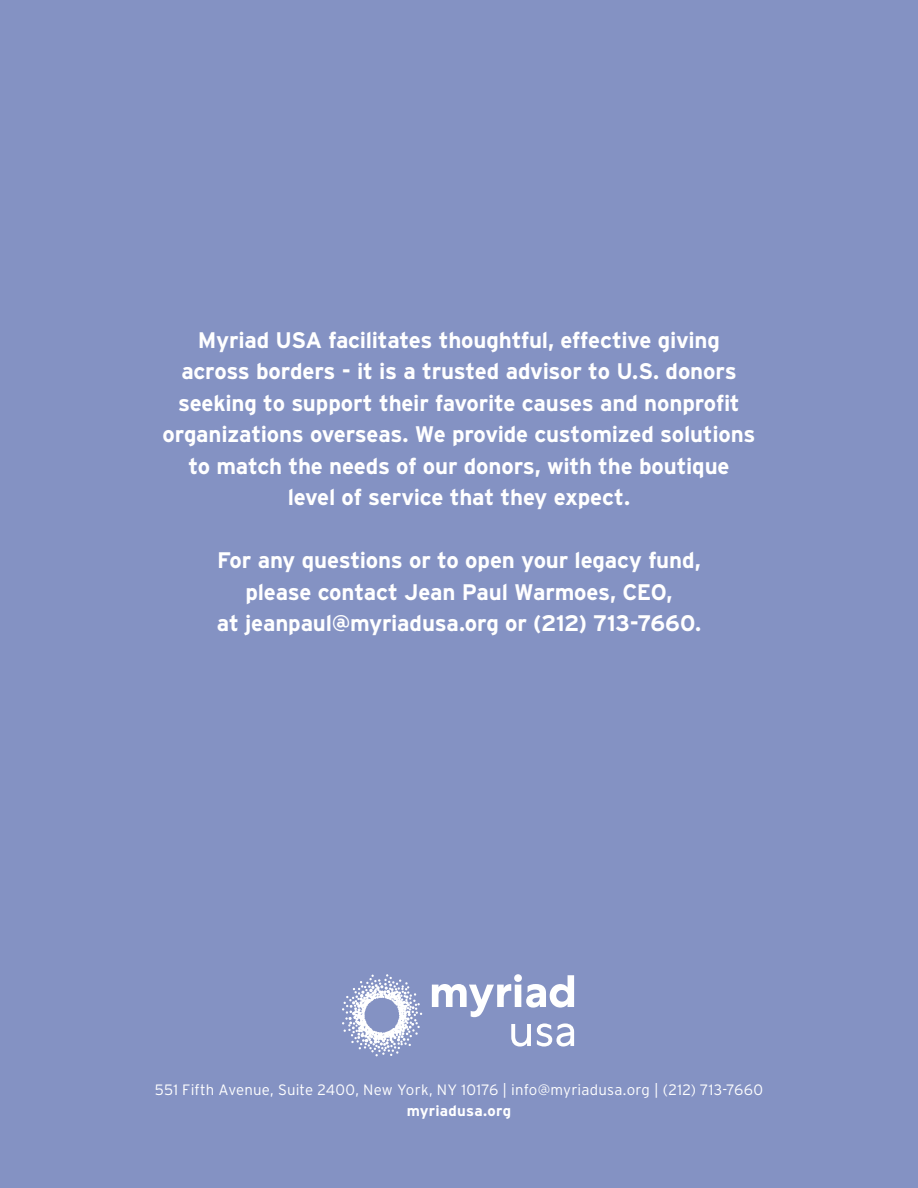
<style>
.page{position:relative;width:918px;height:1188px;background:#8492c3}
.page>*{position:absolute;margin:0;border:0;box-sizing:border-box;transform-origin:0 0}
.t1{font:700 22.5px/31.5px "Interstate";letter-spacing:-.01em;color:#fff;text-align:center}
.t2{font:300 15px "Interstate";letter-spacing:.015em;color:#fff}
.t3{font:700 15px "Interstate";letter-spacing:.01em;color:#fff}
</style>
<div class="page">
<svg style="left:342px;top:974px;width:232px;height:82px"></svg>
<p class="t1" style="left:163px;top:324px;width:594px">Myriad USA facilitates thoughtful, effective giving across borders - it is a trusted advisor to U.S. donors seeking to support their favorite causes and nonprofit organizations overseas. We provide customized solutions to match the needs of our donors, with the boutique level of service that they expect.</p>
<p class="t1" style="left:217px;top:545px;width:486px">For any questions or to open your legacy fund, please contact Jean Paul Warmoes, CEO,<br>at jeanpaul@myriadusa.org or (212) 713-7660.</p>
<p class="t2" style="left:155px;top:1082px;width:610px">551 Fifth Avenue, Suite 2400, New York, NY 10176 | info@myriadusa.org | (212) 713-7660</p>
<p class="t3" style="left:407px;top:1103px;width:106px">myriadusa.org</p>
</div>
